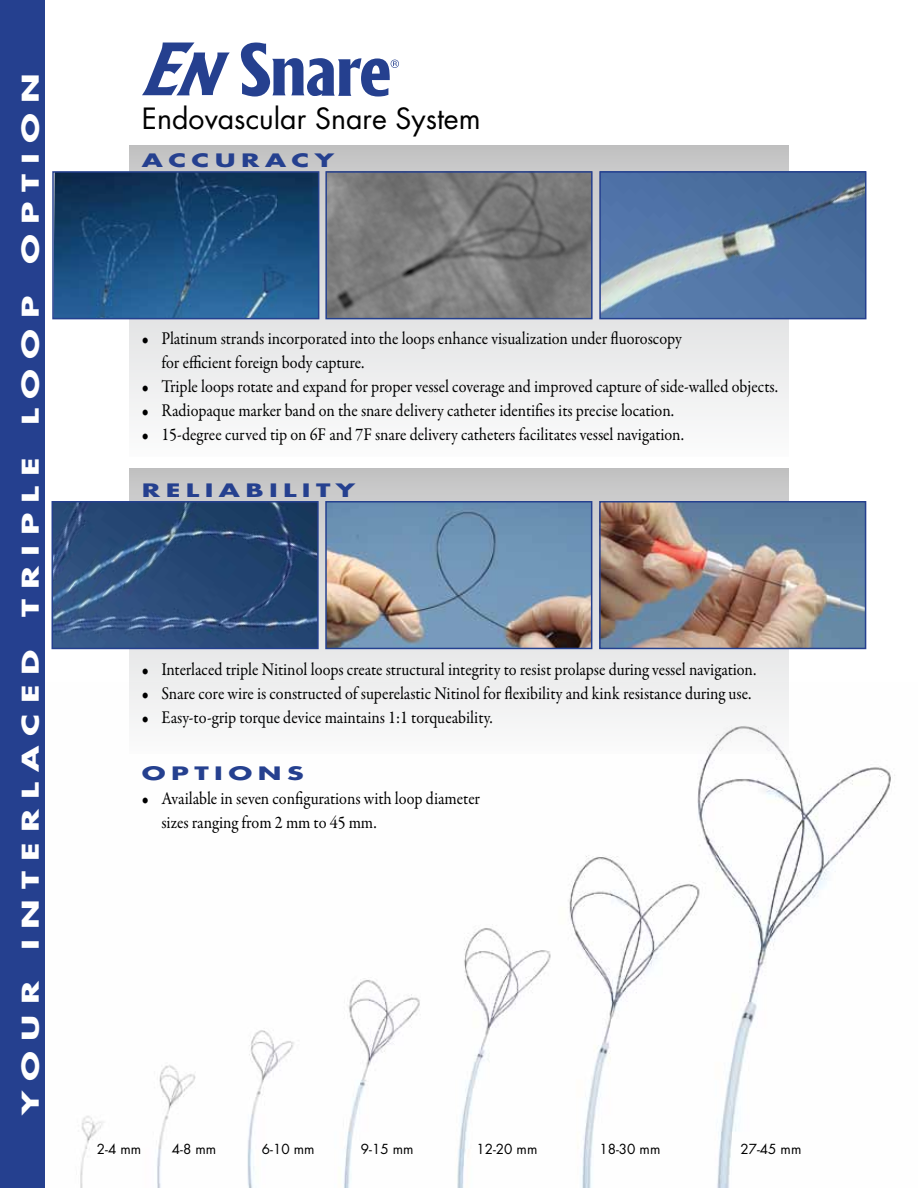
<style>
.page{position:relative;width:918px;height:1188px;background:#fff}
.page>*{position:absolute;margin:0;border:0;box-sizing:border-box;transform-origin:0 0}
.t1{font:28.5px "Futura";color:#000}
.t2{font:700 22.5px "Futura";letter-spacing:.3em;color:#fff;scale:1.5 1}
.t3{font:18px/24px "Garamond Premr Pro";letter-spacing:-.005em;color:#000;scale:.9 1}
.t4{font:700 18px "Futura";letter-spacing:.2em;color:#25408f;scale:1.5 1}
.t5{font:13.5px "Futura";color:#000}
</style>
<div class="page">
<img style="left:80px;top:682px;width:815px;height:506px">
<div style="left:129px;top:469px;width:659px;height:285px;background:linear-gradient(to bottom,#c6c6c7,#fafbfb)"></div>
<div style="left:129px;top:146px;width:659px;height:310px;background:linear-gradient(to bottom,#b9bbc1,#fcfcfc)"></div>
<svg style="left:142px;top:43px;width:257px;height:54px"></svg>
<img style="left:55px;top:174px;width:261px;height:142px">
<div style="left:52px;top:171px;width:267px;height:148px;border:2px solid #25408f"></div>
<img style="left:328px;top:174px;width:262px;height:142px">
<div style="left:325px;top:171px;width:268px;height:148px;border:2px solid #25408f"></div>
<img style="left:602px;top:174px;width:261px;height:142px">
<div style="left:599px;top:171px;width:267px;height:148px;border:2px solid #25408f"></div>
<img style="left:328px;top:504px;width:261px;height:142px">
<div style="left:325px;top:501px;width:267px;height:148px;border:2px solid #25408f"></div>
<img style="left:602px;top:504px;width:261px;height:142px">
<div style="left:599px;top:501px;width:267px;height:148px;border:2px solid #25408f"></div>
<img style="left:55px;top:504px;width:261px;height:142px">
<div style="left:52px;top:501px;width:267px;height:148px;border:2px solid #25408f"></div>
<div style="left:0;top:0;width:45px;height:1188px;background:#25408f"></div>
<p class="t2" style="left:15px;top:264px;width:129px;rotate:-90deg">OPTION</p>
<p class="t2" style="left:15px;top:425px;width:88px;rotate:-90deg">LOOP</p>
<p class="t2" style="left:15px;top:617px;width:108px;rotate:-90deg">TRIPLE</p>
<p class="t2" style="left:15px;top:950px;width:202px;rotate:-90deg">INTERLACED</p>
<p class="t2" style="left:15px;top:1115px;width:91px;rotate:-90deg">YOUR</p>
<h1 class="t1" style="left:142px;top:99px;width:340px">Endovascular Snare System</h1>
<p class="t4" style="left:142px;top:147px;width:130px">ACCURACY</p>
<p class="t3" style="left:161px;top:326px;width:580px;text-indent:-20px">• Platinum strands incorporated into the loops enhance visualization under fluoroscopy for efficient foreign body capture.</p>
<p class="t3" style="left:142px;top:374px;width:708px">• Triple loops rotate and expand for proper vessel coverage and improved capture of side-walled objects.</p>
<p class="t3" style="left:142px;top:398px;width:593px">• Radiopaque marker band on the snare delivery catheter identifies its precise location.</p>
<p class="t3" style="left:142px;top:422px;width:604px">• 15-degree curved tip on 6F and 7F snare delivery catheters facilitates vessel navigation.</p>
<p class="t4" style="left:142px;top:477px;width:144px">RELIABILITY</p>
<p class="t3" style="left:142px;top:658px;width:684px">• Interlaced triple Nitinol loops create structural integrity to resist prolapse during vessel navigation.</p>
<p class="t3" style="left:142px;top:682px;width:679px">• Snare core wire is constructed of superelastic Nitinol for flexibility and kink resistance during use.</p>
<p class="t3" style="left:142px;top:706px;width:391px">• Easy-to-grip torque device maintains 1:1 torqueability.</p>
<p class="t4" style="left:142px;top:761px;width:109px">OPTIONS</p>
<p class="t3" style="left:161px;top:787px;width:356px;text-indent:-20px">• Available in seven configurations with loop diameter sizes ranging from 2 mm to 45 mm.</p>
<p class="t5" style="left:97px;top:1140px;width:46px">2-4 mm</p>
<p class="t5" style="left:172px;top:1140px;width:46px">4-8 mm</p>
<p class="t5" style="left:262px;top:1140px;width:54px">6-10 mm</p>
<p class="t5" style="left:361px;top:1140px;width:54px">9-15 mm</p>
<p class="t5" style="left:476px;top:1140px;width:62px">12-20 mm</p>
<p class="t5" style="left:599px;top:1140px;width:62px">18-30 mm</p>
<p class="t5" style="left:740px;top:1140px;width:62px">27-45 mm</p>
</div>
